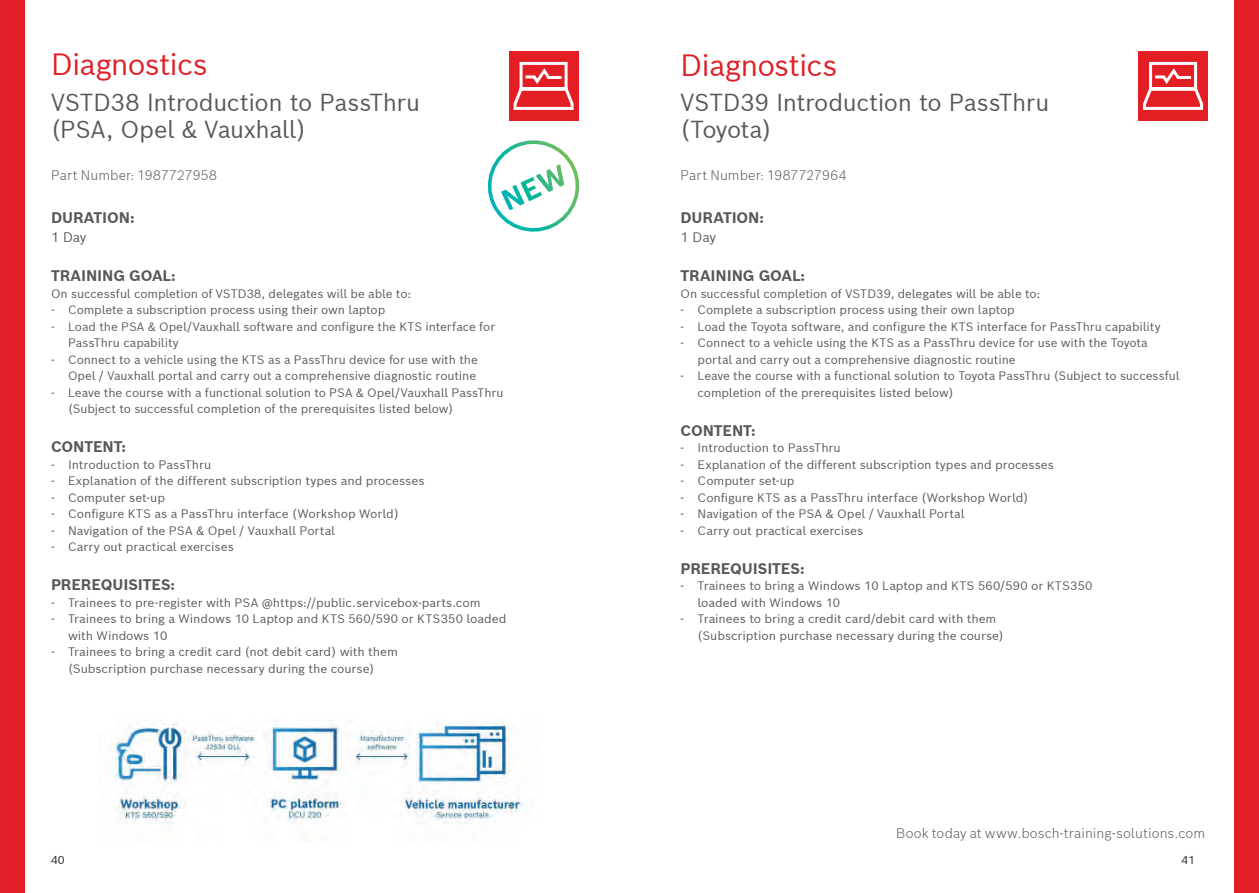
<style>
.page{position:relative;width:1259px;height:893px;background:#fff}
.page>*{position:absolute;margin:0;border:0;box-sizing:border-box;transform-origin:0 0}
.Headlines_Light_24_2{font:30px "Bosch Sans";letter-spacing:-.03em;color:#e11e25}
.Headlines_Light_24_2-2{font:24px/27px "Bosch Sans";letter-spacing:-.015em;color:#57585a}
.Fließtext_Light_10_1{font:700 15px "Bosch Sans";letter-spacing:-.01em;color:#57585a}
.Headlines_Light_24_2-3{font:300 13.5px "Bosch Sans";letter-spacing:.005em;color:#57585a}
.Fließtext_Light_10_1-2{font:13.5px "Bosch Sans";letter-spacing:-.015em;color:#57585a}
.Fließtext_Light_10_1-3{font:12px/16.5px "Bosch Sans";letter-spacing:-.005em;color:#57585a}
.t1{font:11.25px "Bosch Sans";color:#231f20}
</style>
<div class="page">
<img style="left:107px;top:719px;width:420px;height:106px">
<div style="left:0;top:0;width:24px;height:893px;background:#e11e25"></div>
<div style="left:1234px;top:0;width:25px;height:893px;background:#e11e25"></div>
<div style="left:509px;top:51px;width:69px;height:70px;background:#e31e25"></div>
<svg style="left:513px;top:61px;width:61px;height:49px"></svg>
<div style="left:1138px;top:51px;width:70px;height:70px;background:#e31e25"></div>
<svg style="left:1143px;top:61px;width:61px;height:49px"></svg>
<svg style="left:487px;top:140px;width:93px;height:92px"></svg>
<p class="Headlines_Light_24_2" style="left:51px;top:44px;width:158px">Diagnostics</p>
<p class="Headlines_Light_24_2-2" style="left:51px;top:87px;width:371px">VSTD38 Introduction to PassThru (PSA, Opel &amp; Vauxhall)</p>
<p class="Headlines_Light_24_2-3" style="left:51px;top:166px;width:167px">Part Number: 1987727958</p>
<p class="Fließtext_Light_10_1" style="left:51px;top:207px;width:85px">DURATION:</p>
<p class="Fließtext_Light_10_1-2" style="left:51px;top:228px;width:37px">1 Day</p>
<p class="Fließtext_Light_10_1" style="left:51px;top:266px;width:126px">TRAINING GOAL:</p>
<p class="Fließtext_Light_10_1-3" style="left:51px;top:285px;width:361px">On successful completion of VSTD38, delegates will be able to:</p>
<p class="Fließtext_Light_10_1-3" style="left:51px;top:301px;width:336px">- Complete a subscription process using their own laptop</p>
<p class="Fließtext_Light_10_1-3" style="left:68px;top:318px;width:429px;text-indent:-17px">- Load the PSA &amp; Opel/Vauxhall software and configure the KTS interface for<br>PassThru capability</p>
<p class="Fließtext_Light_10_1-3" style="left:51px;top:351px;width:428px;text-align:right">- Connect to a vehicle using the KTS as a PassThru device for use with the<br>Opel / Vauxhall portal and carry out a comprehensive diagnostic routine</p>
<p class="Fließtext_Light_10_1-3" style="left:68px;top:384px;width:437px;text-indent:-17px">- Leave the course with a functional solution to PSA &amp; Opel/Vauxhall PassThru (Subject to successful completion of the prerequisites listed below)</p>
<p class="Fließtext_Light_10_1" style="left:51px;top:437px;width:77px">CONTENT:</p>
<p class="Fließtext_Light_10_1-3" style="left:51px;top:456px;width:162px">- Introduction to PassThru</p>
<p class="Fließtext_Light_10_1-3" style="left:51px;top:472px;width:375px">- Explanation of the different subscription types and processes</p>
<p class="Fließtext_Light_10_1-3" style="left:51px;top:489px;width:115px">- Computer set-up</p>
<p class="Fließtext_Light_10_1-3" style="left:51px;top:505px;width:349px">- Configure KTS as a PassThru interface (Workshop World)</p>
<p class="Fließtext_Light_10_1-3" style="left:51px;top:522px;width:285px">- Navigation of the PSA &amp; Opel / Vauxhall Portal</p>
<p class="Fließtext_Light_10_1-3" style="left:51px;top:538px;width:184px">- Carry out practical exercises</p>
<p class="Fließtext_Light_10_1" style="left:51px;top:575px;width:126px">PREREQUISITES:</p>
<p class="Fließtext_Light_10_1-3" style="left:51px;top:594px;width:431px">- Trainees to pre-register with PSA @https://public.servicebox-parts.com</p>
<p class="Fließtext_Light_10_1-3" style="left:51px;top:610px;width:457px">- Trainees to bring a Windows 10 Laptop and KTS 560/590 or KTS350 loaded</p>
<p class="Fließtext_Light_10_1-3" style="left:68px;top:627px;width:101px">with Windows 10</p>
<p class="Fließtext_Light_10_1-3" style="left:51px;top:643px;width:348px">- Trainees to bring a credit card (not debit card) with them</p>
<p class="Fließtext_Light_10_1-3" style="left:68px;top:660px;width:308px">(Subscription purchase necessary during the course)</p>
<p class="Headlines_Light_24_2" style="left:680px;top:45px;width:158px">Diagnostics</p>
<p class="Headlines_Light_24_2-2" style="left:680px;top:88px;width:370px">VSTD39 Introduction to PassThru (Toyota)</p>
<p class="Headlines_Light_24_2-3" style="left:680px;top:167px;width:168px">Part Number: 1987727964</p>
<p class="Fließtext_Light_10_1" style="left:680px;top:207px;width:85px">DURATION:</p>
<p class="Fließtext_Light_10_1-2" style="left:680px;top:228px;width:37px">1 Day</p>
<p class="Fließtext_Light_10_1" style="left:680px;top:266px;width:126px">TRAINING GOAL:</p>
<p class="Fließtext_Light_10_1-3" style="left:680px;top:285px;width:361px">On successful completion of VSTD39, delegates will be able to:</p>
<p class="Fließtext_Light_10_1-3" style="left:680px;top:301px;width:336px">- Complete a subscription process using their own laptop</p>
<p class="Fließtext_Light_10_1-3" style="left:680px;top:318px;width:481px">- Load the Toyota software, and configure the KTS interface for PassThru capability</p>
<p class="Fließtext_Light_10_1-3" style="left:697px;top:334px;width:452px;text-indent:-17px">- Connect to a vehicle using the KTS as a PassThru device for use with the Toyota portal and carry out a comprehensive diagnostic routine</p>
<p class="Fließtext_Light_10_1-3" style="left:697px;top:367px;width:483px;text-indent:-17px">- Leave the course with a functional solution to Toyota PassThru (Subject to successful completion of the prerequisites listed below)</p>
<p class="Fließtext_Light_10_1" style="left:680px;top:420px;width:77px">CONTENT:</p>
<p class="Fließtext_Light_10_1-3" style="left:680px;top:439px;width:162px">- Introduction to PassThru</p>
<p class="Fließtext_Light_10_1-3" style="left:680px;top:456px;width:375px">- Explanation of the different subscription types and processes</p>
<p class="Fließtext_Light_10_1-3" style="left:680px;top:472px;width:115px">- Computer set-up</p>
<p class="Fließtext_Light_10_1-3" style="left:680px;top:489px;width:349px">- Configure KTS as a PassThru interface (Workshop World)</p>
<p class="Fließtext_Light_10_1-3" style="left:680px;top:505px;width:285px">- Navigation of the PSA &amp; Opel / Vauxhall Portal</p>
<p class="Fließtext_Light_10_1-3" style="left:680px;top:522px;width:184px">- Carry out practical exercises</p>
<p class="Fließtext_Light_10_1" style="left:680px;top:558px;width:126px">PREREQUISITES:</p>
<p class="Fließtext_Light_10_1-3" style="left:680px;top:577px;width:413px">- Trainees to bring a Windows 10 Laptop and KTS 560/590 or KTS350</p>
<p class="Fließtext_Light_10_1-3" style="left:697px;top:594px;width:144px">loaded with Windows 10</p>
<p class="Fließtext_Light_10_1-3" style="left:680px;top:610px;width:317px">- Trainees to bring a credit card/debit card with them</p>
<p class="Fließtext_Light_10_1-3" style="left:697px;top:627px;width:308px">(Subscription purchase necessary during the course)</p>
<p class="Headlines_Light_24_2-3" style="left:896px;top:824px;width:311px">Book today at www.bosch-training-solutions.com</p>
<p class="t1" style="left:51px;top:853px;width:15px">40</p>
<p class="t1" style="left:1181px;top:853px;width:15px">41</p>
</div>
